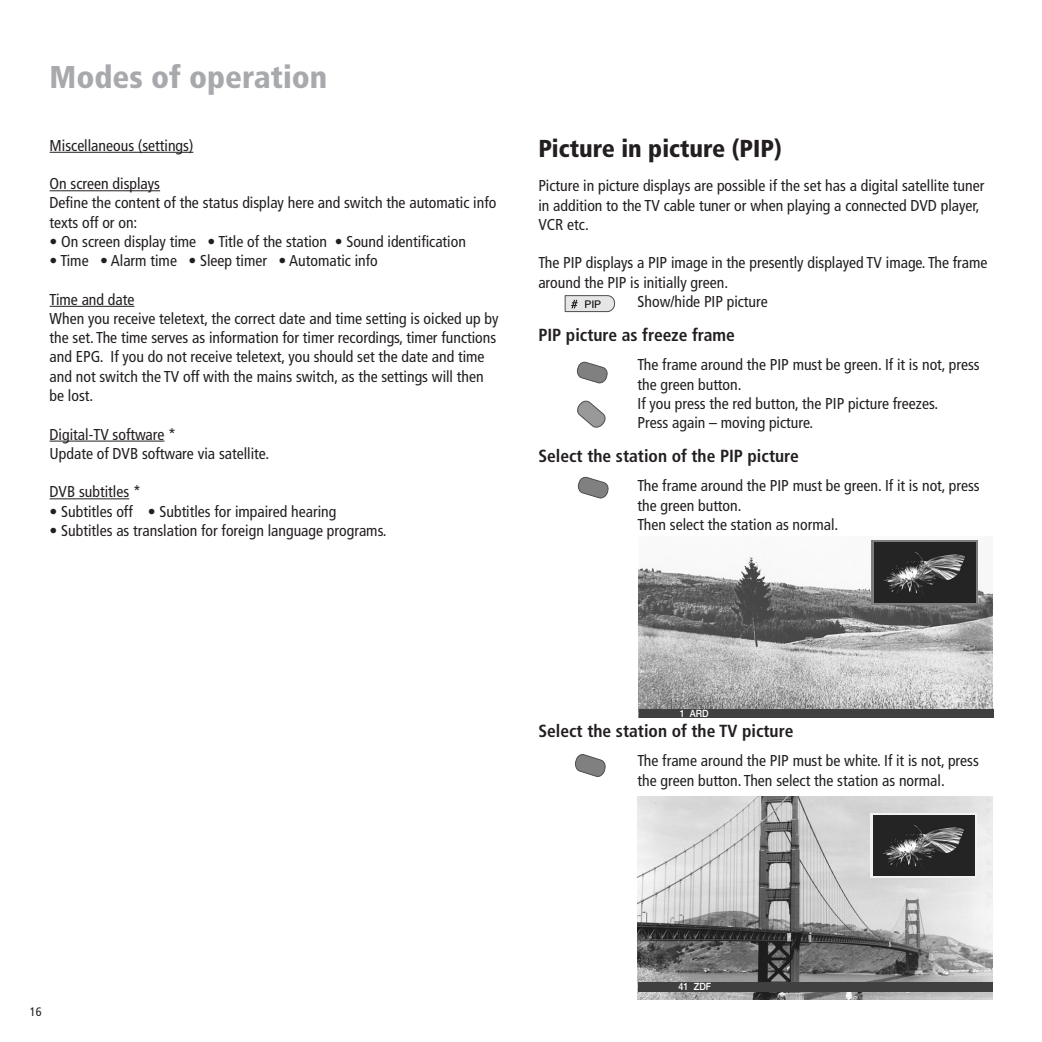
<style>
.page{position:relative;width:1042px;height:1042px;background:#fff}
.page>*{position:absolute;margin:0;border:0;box-sizing:border-box;transform-origin:0 0}
.t1{font:900 condensed 31.5px "Frutiger";color:#a8a9ad}
.t2{font:900 condensed 24.5px "Frutiger";color:#231f20}
.t3{font:700 condensed 17.5px "Frutiger";color:#231f20}
.t4{font:condensed 15.75px/19.2px "Frutiger";color:#231f20}
.t5{font:condensed 12.25px "Frutiger";color:#231f20}
.t6{font:10.5px "Helvetica";color:#000}
.t7{font:500 9.97px "Helvetica Neue";color:#fff;scale:.9 1}
</style>
<div class="page">
<hr style="left:50px;top:152px;width:143px;height:1px;background:#231f20">
<hr style="left:50px;top:190px;width:110px;height:1px;background:#231f20">
<hr style="left:50px;top:306px;width:84px;height:1px;background:#231f20">
<hr style="left:50px;top:441px;width:114px;height:1px;background:#231f20">
<hr style="left:50px;top:498px;width:79px;height:1px;background:#231f20">
<img style="left:638px;top:557px;width:354px;height:161px">
<svg style="left:871px;top:540px;width:107px;height:65px"></svg>
<img style="left:874px;top:543px;width:102px;height:60px">
<div style="left:639px;top:709px;width:354px;height:9px;background:#404040"></div>
<img style="left:637px;top:797px;width:355px;height:202px">
<svg style="left:870px;top:813px;width:107px;height:64px"></svg>
<img style="left:873px;top:815px;width:102px;height:60px">
<div style="left:638px;top:982px;width:354px;height:9px;background:#404040"></div>
<svg style="left:564px;top:295px;width:51px;height:17px"></svg>
<svg style="left:577px;top:400px;width:29px;height:28px"></svg>
<svg style="left:577px;top:361px;width:30px;height:23px"></svg>
<svg style="left:578px;top:477px;width:30px;height:22px"></svg>
<svg style="left:575px;top:754px;width:31px;height:23px"></svg>
<h1 class="t1" style="left:50px;top:64px;width:279px">Modes of operation</h1>
<p class="t4" style="left:50px;top:137px;width:145px">Miscellaneous (settings)</p>
<p class="t4" style="left:50px;top:175px;width:448px">On screen displays<br>Define the content of the status display here and switch the automatic info texts off or on:</p>
<p class="t4" style="left:50px;top:233px;width:418px">• On screen display time • Title of the station • Sound identification</p>
<p class="t4" style="left:50px;top:252px;width:330px">• Time • Alarm time • Sleep timer • Automatic info</p>
<p class="t4" style="left:50px;top:291px;width:450px">Time and date<br>When you receive teletext, the correct date and time setting is oicked up by the set. The time serves as information for timer recordings, timer functions and EPG. If you do not receive teletext, you should set the date and time and not switch the TV off with the mains switch, as the settings will then be lost.</p>
<p class="t4" style="left:50px;top:426px;width:221px">Digital-TV software *<br>Update of DVB software via satellite.</p>
<p class="t4" style="left:50px;top:483px;width:93px">DVB subtitles *</p>
<p class="t4" style="left:50px;top:503px;width:288px">• Subtitles off • Subtitles for impaired hearing</p>
<p class="t4" style="left:50px;top:522px;width:338px">• Subtitles as translation for foreign language programs.</p>
<h2 class="t2" style="left:538px;top:139px;width:245px">Picture in picture (PIP)</h2>
<p class="t4" style="left:538px;top:178px;width:447px">Picture in picture displays are possible if the set has a digital satellite tuner in addition to the TV cable tuner or when playing a connected DVD player,<br>VCR etc.</p>
<p class="t4" style="left:538px;top:255px;width:451px">The PIP displays a PIP image in the presently displayed TV image. The frame</p>
<p class="t4" style="left:538px;top:274px;width:191px">around the PIP is initially green.</p>
<p class="t4" style="left:637px;top:293px;width:132px">Show/hide PIP picture</p>
<p class="t3" style="left:538px;top:328px;width:198px">PIP picture as freeze frame</p>
<p class="t4" style="left:637px;top:356px;width:344px">The frame around the PIP must be green. If it is not, press the green button.<br>If you press the red button, the PIP picture freezes.<br>Press again – moving picture.</p>
<p class="t3" style="left:538px;top:449px;width:262px">Select the station of the PIP picture</p>
<p class="t4" style="left:637px;top:477px;width:344px">The frame around the PIP must be green. If it is not, press the green button.<br>Then select the station as normal.</p>
<p class="t6" style="left:584px;top:300px;width:18px">PIP</p>
<p class="t7" style="left:680px;top:710px;width:34px">1 ARD</p>
<p class="t3" style="left:538px;top:724px;width:257px">Select the station of the TV picture</p>
<p class="t4" style="left:637px;top:752px;width:343px">The frame around the PIP must be white. If it is not, press the green button. Then select the station as normal.</p>
<p class="t5" style="left:30px;top:1007px;width:13px">16</p>
<p class="t7" style="left:678px;top:982px;width:38px">41 ZDF</p>
</div>
